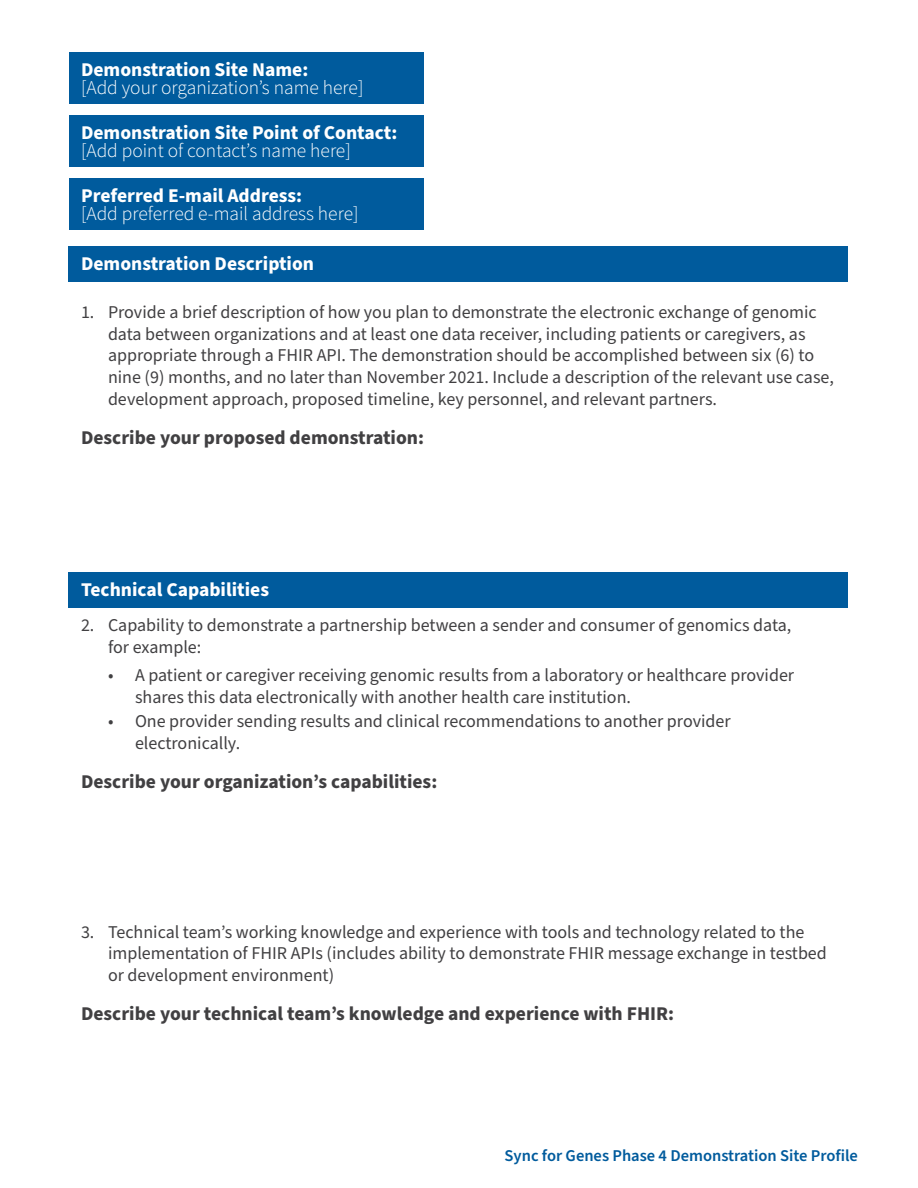
<style>
.page{position:relative;width:918px;height:1188px;background:#fff}
.page>*{position:absolute;margin:0;border:0;box-sizing:border-box;transform-origin:0 0}
.Answer_Prompt{font:700 19.5px "Source Sans Pro";color:#414042}
.H2_reversed_-_two_li{font:300 19.5px/18px "Source Sans Pro";color:#fff}
.H2_reversed_-_two_li-2{font:700 19.5px/18px "Source Sans Pro";color:#fff}
.H2_reversed_-_one_li{font:700 19.5px "Source Sans Pro";color:#fff}
.Numbered_Question{font:18px/21.6px "Source Sans Pro";color:#414042}
.Bulleted_List{font:18px/21.6px "Source Sans Pro";color:#414042}
.t1{font:600 16.5px "Source Sans Pro";color:#005b9d}
.s1{font-weight:700}
.s2{font-weight:300}
</style>
<div class="page">
<div style="left:69px;top:572px;width:779px;height:36px;background:#005b9d"></div>
<div style="left:69px;top:247px;width:779px;height:35px;background:#005b9d"></div>
<div style="left:69px;top:178px;width:355px;height:52px;background:#005b9d"></div>
<div style="left:69px;top:116px;width:355px;height:51px;background:#005b9d"></div>
<div style="left:69px;top:52px;width:355px;height:52px;background:#005b9d"></div>
<h2 class="H2_reversed_-_two_li" style="left:81px;top:61px;width:284px"><span class="s1">Demonstration Site Name:<br></span>[Add your organization’s name here]</h2>
<h2 class="H2_reversed_-_two_li-2" style="left:81px;top:124px;width:318px">Demonstration Site Point of Contact: <span class="s2">[Add point of contact’s name here]</span></h2>
<h2 class="H2_reversed_-_two_li" style="left:81px;top:187px;width:279px"><span class="s1">Preferred E-mail Address:<br></span>[Add preferred e-mail address here]</h2>
<h2 class="H2_reversed_-_two_li-2" style="left:81px;top:255px;width:235px">Demonstration Description</h2>
<p class="Numbered_Question" style="left:108px;top:302px;width:727px;text-indent:-27px">1. Provide a brief description of how you plan to demonstrate the electronic exchange of genomic data between organizations and at least one data receiver, including patients or caregivers, as appropriate through a FHIR API. The demonstration should be accomplished between six (6) to nine (9) months, and no later than November 2021. Include a description of the relevant use case, development approach, proposed timeline, key personnel, and relevant partners.</p>
<p class="Answer_Prompt" style="left:81px;top:424px;width:345px">Describe your proposed demonstration:</p>
<h2 class="H2_reversed_-_one_li" style="left:81px;top:576px;width:190px">Technical Capabilities</h2>
<p class="Numbered_Question" style="left:108px;top:615px;width:685px;text-indent:-27px">2. Capability to demonstrate a partnership between a sender and consumer of genomics data, for example:</p>
<p class="Bulleted_List" style="left:135px;top:665px;width:661px;text-indent:-27px">• A patient or caregiver receiving genomic results from a laboratory or healthcare provider shares this data electronically with another health care institution.</p>
<p class="Bulleted_List" style="left:135px;top:711px;width:597px;text-indent:-27px">• One provider sending results and clinical recommendations to another provider electronically.</p>
<p class="Answer_Prompt" style="left:81px;top:768px;width:358px">Describe your organization’s capabilities:</p>
<p class="Numbered_Question" style="left:108px;top:922px;width:720px;text-indent:-27px">3. Technical team’s working knowledge and experience with tools and technology related to the implementation of FHIR APIs (includes ability to demonstrate FHIR message exchange in testbed or development environment)</p>
<p class="Answer_Prompt" style="left:81px;top:1000px;width:595px">Describe your technical team’s knowledge and experience with FHIR:</p>
<p class="t1" style="left:505px;top:1145px;width:355px">Sync for Genes Phase 4 Demonstration Site Profile</p>
</div>
